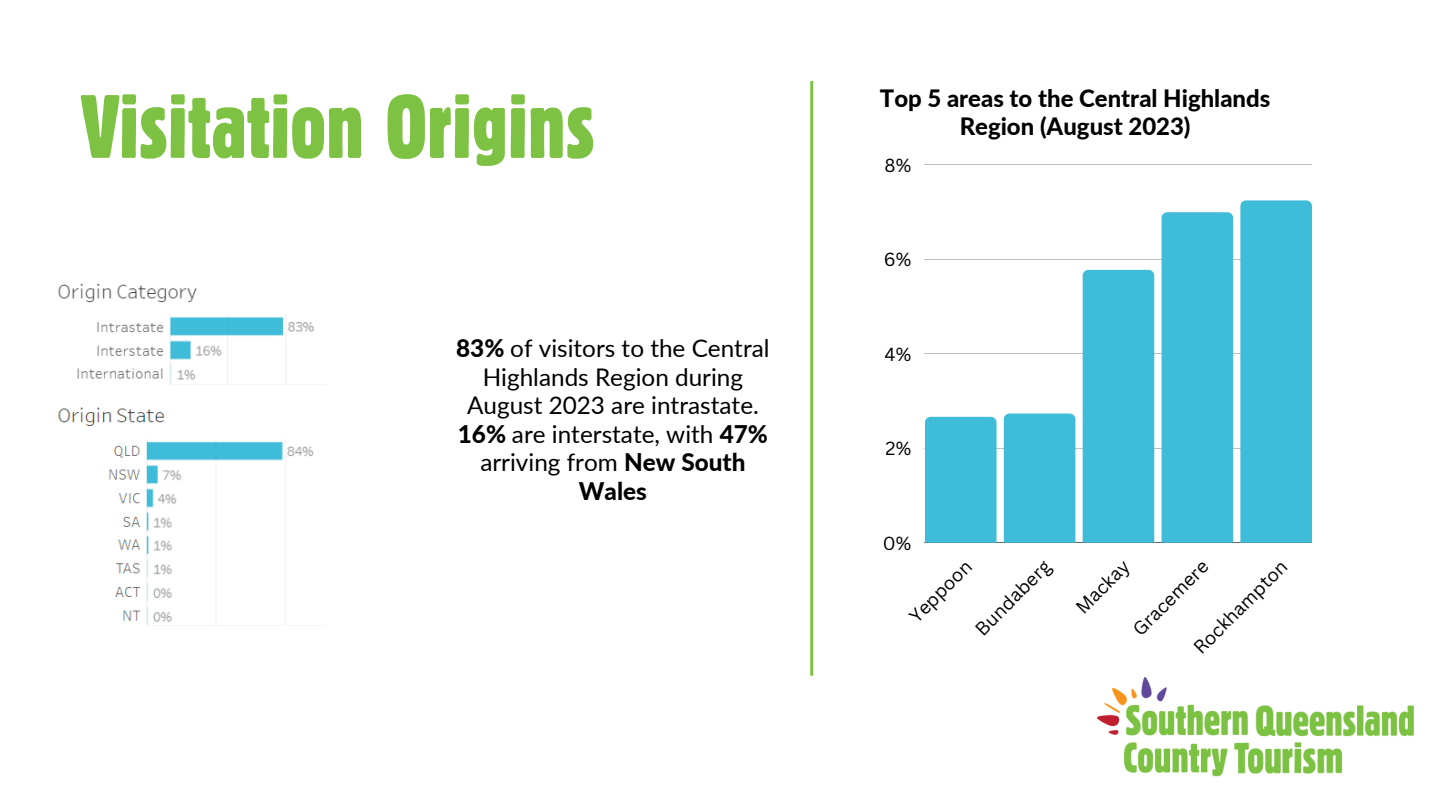
<style>
.page{position:relative;width:1440px;height:810px;background:#fff}
.page>*{position:absolute;margin:0;border:0;box-sizing:border-box;transform-origin:0 0}
.t1{font:86.4px "Alive";color:#7dc242}
.t2{font:24.3px/28.5px "Lato";color:#000;text-align:center}
.t3{font:800 23.9px/28.5px "Lato";color:#000;text-align:center}
.t4{font:18.4px "Canva Sans";color:#000}
.s1{font-weight:800}
</style>
<div class="page">
<img style="left:1097px;top:677px;width:317px;height:100px">
<hr style="left:925px;top:165px;width:387px;height:1px;background:#000">
<hr style="left:925px;top:259px;width:387px;height:1px;background:#000">
<hr style="left:925px;top:354px;width:387px;height:1px;background:#000">
<hr style="left:925px;top:448px;width:387px;height:1px;background:#000">
<hr style="left:925px;top:542px;width:387px;height:1px;background:#000">
<div style="left:925px;top:417px;width:72px;height:126px;background:#3ebcd8"></div>
<div style="left:1004px;top:414px;width:71px;height:129px;background:#3ebcd8"></div>
<div style="left:1083px;top:270px;width:71px;height:273px;background:#3ebcd8"></div>
<div style="left:1162px;top:212px;width:71px;height:331px;background:#3ebcd8"></div>
<svg style="left:1240px;top:200px;width:72px;height:343px;background:#44bed9"></svg>
<hr style="left:810px;top:81px;width:3px;height:595px;background:#7dc242">
<img style="left:57px;top:283px;width:257px;height:343px">
<p class="t1" style="left:81px;top:89px;width:515px">Visitation Origins</p>
<p class="t2" style="left:456px;top:333px;width:315px"><span class="s1">83%</span> of visitors to the Central<br>Highlands Region during<br>August 2023 are intrastate.<br><span class="s1">16%</span> are interstate, with <span class="s1">47% </span>arriving from <span class="s1">New South<br>Wales</span></p>
<p class="t3" style="left:880px;top:83px;width:392px">Top 5 areas to the Central Highlands<br>Region (August 2023)</p>
<p class="t4" style="left:885px;top:152px;width:28px">8%</p>
<p class="t4" style="left:884px;top:247px;width:29px">6%</p>
<p class="t4" style="left:885px;top:341px;width:28px">4%</p>
<p class="t4" style="left:886px;top:435px;width:27px">2%</p>
<p class="t4" style="left:883px;top:530px;width:30px">0%</p>
<p class="t4" style="left:903px;top:610px;width:81px;rotate:-45deg">Yeppoon</p>
<p class="t4" style="left:969px;top:623px;width:99px;rotate:-45deg">Bundaberg</p>
<p class="t4" style="left:1070px;top:601px;width:68px;rotate:-45deg">Mackay</p>
<p class="t4" style="left:1127px;top:623px;width:99px;rotate:-45deg">Gracemere</p>
<p class="t4" style="left:1188px;top:641px;width:125px;rotate:-45deg">Rockhampton</p>
</div>
